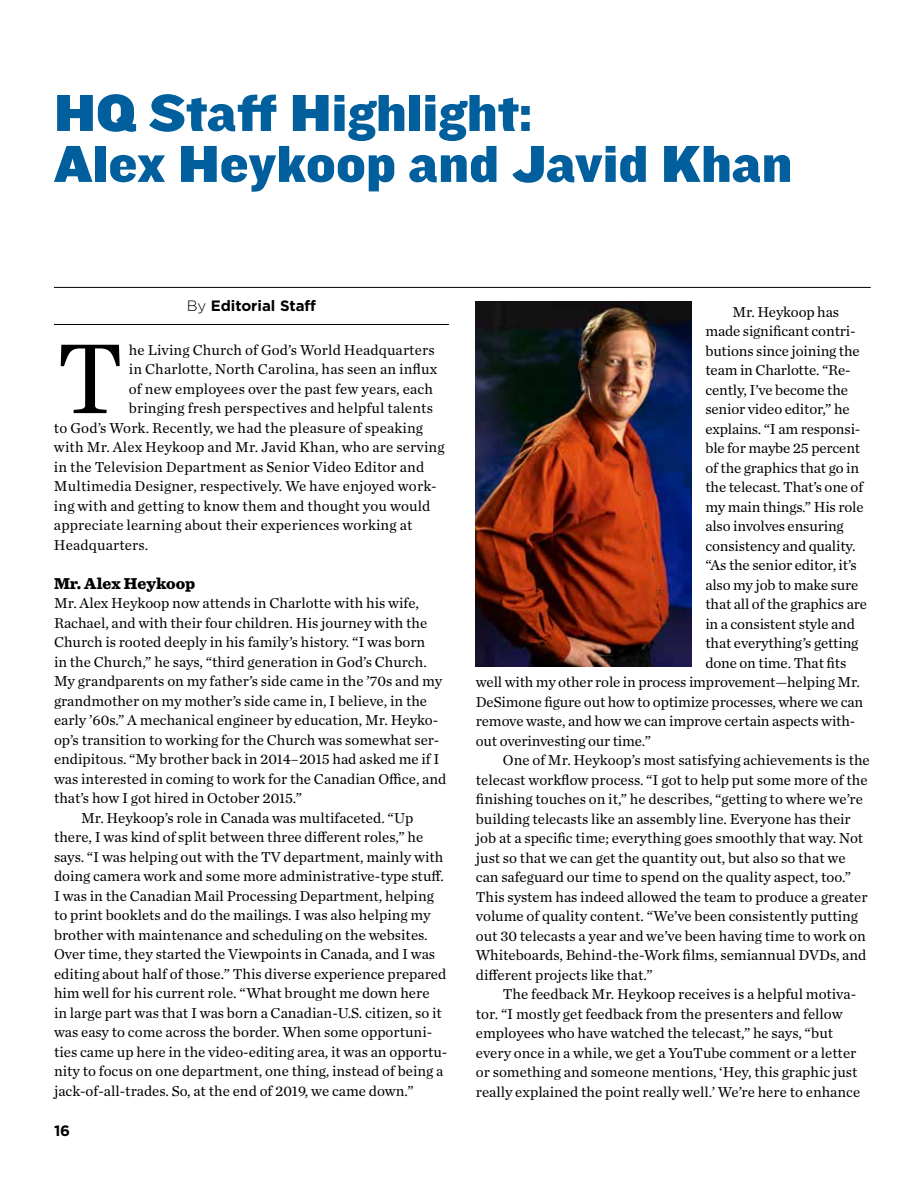
<style>
.page{position:relative;width:918px;height:1188px;background:#fff}
.page>*{position:absolute;margin:0;border:0;box-sizing:border-box;transform-origin:0 0}
.t1{font:103.95px "Chronicle Text G1";color:#000}
.t2{font:54px/51px "Knockout 72 Full Cruiserwt";color:#005f9c}
.t3{font:900 16.5px "Sentinel";color:#000}
.t4{font:15px "Chronicle Text G1";color:#000}
.t5{font:700 15px "Gotham";color:#000}
.s1{font-weight:300}
</style>
<div class="page">
<hr style="left:54px;top:287px;width:817px;height:1px;background:#000">
<img style="left:476px;top:302px;width:216px;height:364px">
<hr style="left:54px;top:324px;width:395px;height:1px;background:#000">
<h2 class="t2" style="left:54px;top:85px;width:740px">HQ Staff Highlight:<br>Alex Heykoop and Javid Khan</h2>
<p class="t5" style="left:187px;top:295px;width:131px"><span class="s1">By</span> Editorial Staff</p>
<h1 class="t1" style="left:56px;top:300px;width:69px">T</h1>
<p class="t4" style="left:129px;top:338px;width:308px">he Living Church of God’s World Headquarters</p>
<p class="t4" style="left:129px;top:358px;width:310px">in Charlotte, North Carolina, has seen an influx</p>
<p class="t4" style="left:129px;top:377px;width:306px">of new employees over the past few years, each</p>
<p class="t4" style="left:129px;top:397px;width:306px">bringing fresh perspectives and helpful talents</p>
<p class="t4" style="left:54px;top:416px;width:371px">to God’s Work. Recently, we had the pleasure of speaking</p>
<p class="t4" style="left:54px;top:436px;width:392px">with Mr. Alex Heykoop and Mr. Javid Khan, who are serving</p>
<p class="t4" style="left:54px;top:455px;width:372px">in the Television Department as Senior Video Editor and</p>
<p class="t4" style="left:54px;top:475px;width:384px">Multimedia Designer, respectively. We have enjoyed work-</p>
<p class="t4" style="left:54px;top:494px;width:378px">ing with and getting to know them and thought you would</p>
<p class="t4" style="left:54px;top:514px;width:360px">appreciate learning about their experiences working at</p>
<p class="t4" style="left:54px;top:533px;width:96px">Headquarters.</p>
<p class="t3" style="left:54px;top:570px;width:143px">Mr. Alex Heykoop</p>
<p class="t4" style="left:54px;top:592px;width:367px">Mr. Alex Heykoop now attends in Charlotte with his wife,</p>
<p class="t4" style="left:54px;top:611px;width:375px">Rachael, and with their four children. His journey with the</p>
<p class="t4" style="left:54px;top:631px;width:373px">Church is rooted deeply in his family’s history. “I was born</p>
<p class="t4" style="left:54px;top:650px;width:374px">in the Church,” he says, “third generation in God’s Church.</p>
<p class="t4" style="left:54px;top:670px;width:390px">My grandparents on my father’s side came in the ’70s and my</p>
<p class="t4" style="left:54px;top:689px;width:375px">grandmother on my mother’s side came in, I believe, in the</p>
<p class="t4" style="left:54px;top:709px;width:386px">early ’60s.” A mechanical engineer by education, Mr. Heyko-</p>
<p class="t4" style="left:54px;top:728px;width:387px">op’s transition to working for the Church was somewhat ser-</p>
<p class="t4" style="left:54px;top:748px;width:387px">endipitous. “My brother back in 2014–2015 had asked me if I</p>
<p class="t4" style="left:54px;top:767px;width:394px">was interested in coming to work for the Canadian Office, and</p>
<p class="t4" style="left:54px;top:787px;width:250px">that’s how I got hired in October 2015.”</p>
<p class="t4" style="left:81px;top:806px;width:334px">Mr. Heykoop’s role in Canada was multifaceted. “Up</p>
<p class="t4" style="left:54px;top:826px;width:371px">there, I was kind of split between three different roles,” he</p>
<p class="t4" style="left:54px;top:845px;width:391px">says. “I was helping out with the TV department, mainly with</p>
<p class="t4" style="left:54px;top:865px;width:392px">doing camera work and some more administrative-type stuff.</p>
<p class="t4" style="left:54px;top:884px;width:381px">I was in the Canadian Mail Processing Department, helping</p>
<p class="t4" style="left:54px;top:904px;width:378px">to print booklets and do the mailings. I was also helping my</p>
<p class="t4" style="left:54px;top:923px;width:375px">brother with maintenance and scheduling on the websites.</p>
<p class="t4" style="left:54px;top:943px;width:383px">Over time, they started the Viewpoints in Canada, and I was</p>
<p class="t4" style="left:54px;top:962px;width:394px">editing about half of those.” This diverse experience prepared</p>
<p class="t4" style="left:54px;top:982px;width:377px">him well for his current role. “What brought me down here</p>
<p class="t4" style="left:54px;top:1001px;width:389px">in large part was that I was born a Canadian-U.S. citizen, so it</p>
<p class="t4" style="left:54px;top:1021px;width:380px">was easy to come across the border. When some opportuni-</p>
<p class="t4" style="left:54px;top:1040px;width:395px">ties came up here in the video-editing area, it was an opportu-</p>
<p class="t4" style="left:54px;top:1060px;width:391px">nity to focus on one department, one thing, instead of being a</p>
<p class="t4" style="left:54px;top:1079px;width:361px">jack-of-all-trades. So, at the end of 2019, we came down.”</p>
<p class="t5" style="left:54px;top:1121px;width:18px">16</p>
<p class="t4" style="left:732px;top:300px;width:108px">Mr. Heykoop has</p>
<p class="t4" style="left:705px;top:320px;width:152px">made significant contri-</p>
<p class="t4" style="left:705px;top:339px;width:156px">butions since joining the</p>
<p class="t4" style="left:705px;top:359px;width:147px">team in Charlotte. “Re-</p>
<p class="t4" style="left:705px;top:378px;width:144px">cently, I’ve become the</p>
<p class="t4" style="left:705px;top:398px;width:146px">senior video editor,” he</p>
<p class="t4" style="left:705px;top:417px;width:157px">explains. “I am responsi-</p>
<p class="t4" style="left:705px;top:437px;width:156px">ble for maybe 25 percent</p>
<p class="t4" style="left:705px;top:456px;width:155px">of the graphics that go in</p>
<p class="t4" style="left:705px;top:476px;width:159px">the telecast. That’s one of</p>
<p class="t4" style="left:705px;top:495px;width:160px">my main things.” His role</p>
<p class="t4" style="left:705px;top:515px;width:140px">also involves ensuring</p>
<p class="t4" style="left:705px;top:534px;width:152px">consistency and quality.</p>
<p class="t4" style="left:705px;top:554px;width:153px">“As the senior editor, it’s</p>
<p class="t4" style="left:705px;top:573px;width:155px">also my job to make sure</p>
<p class="t4" style="left:705px;top:593px;width:163px">that all of the graphics are</p>
<p class="t4" style="left:705px;top:612px;width:151px">in a consistent style and</p>
<p class="t4" style="left:705px;top:632px;width:154px">that everything’s getting</p>
<p class="t4" style="left:705px;top:651px;width:143px">done on time. That fits</p>
<p class="t4" style="left:476px;top:671px;width:386px">well with my other role in process improvement—helping Mr.</p>
<p class="t4" style="left:476px;top:690px;width:389px">DeSimone figure out how to optimize processes, where we can</p>
<p class="t4" style="left:476px;top:710px;width:381px">remove waste, and how we can improve certain aspects with-</p>
<p class="t4" style="left:476px;top:729px;width:177px">out overinvesting our time.”</p>
<p class="t4" style="left:503px;top:749px;width:368px">One of Mr. Heykoop’s most satisfying achievements is the</p>
<p class="t4" style="left:476px;top:768px;width:393px">telecast workflow process. “I got to help put some more of the</p>
<p class="t4" style="left:476px;top:788px;width:389px">finishing touches on it,” he describes, “getting to where we’re</p>
<p class="t4" style="left:476px;top:807px;width:376px">building telecasts like an assembly line. Everyone has their</p>
<p class="t4" style="left:476px;top:827px;width:389px">job at a specific time; everything goes smoothly that way. Not</p>
<p class="t4" style="left:476px;top:846px;width:371px">just so that we can get the quantity out, but also so that we</p>
<p class="t4" style="left:476px;top:866px;width:377px">can safeguard our time to spend on the quality aspect, too.”</p>
<p class="t4" style="left:476px;top:885px;width:393px">This system has indeed allowed the team to produce a greater</p>
<p class="t4" style="left:476px;top:905px;width:384px">volume of quality content. “We’ve been consistently putting</p>
<p class="t4" style="left:476px;top:924px;width:392px">out 30 telecasts a year and we’ve been having time to work on</p>
<p class="t4" style="left:476px;top:944px;width:392px">Whiteboards, Behind-the-Work films, semiannual DVDs, and</p>
<p class="t4" style="left:476px;top:963px;width:178px">different projects like that.”</p>
<p class="t4" style="left:503px;top:983px;width:355px">The feedback Mr. Heykoop receives is a helpful motiva-</p>
<p class="t4" style="left:476px;top:1002px;width:368px">tor. “I mostly get feedback from the presenters and fellow</p>
<p class="t4" style="left:476px;top:1022px;width:359px">employees who have watched the telecast,” he says, “but</p>
<p class="t4" style="left:476px;top:1041px;width:382px">every once in a while, we get a YouTube comment or a letter</p>
<p class="t4" style="left:476px;top:1061px;width:383px">or something and someone mentions, ‘Hey, this graphic just</p>
<p class="t4" style="left:476px;top:1080px;width:386px">really explained the point really well.’ We’re here to enhance</p>
</div>
